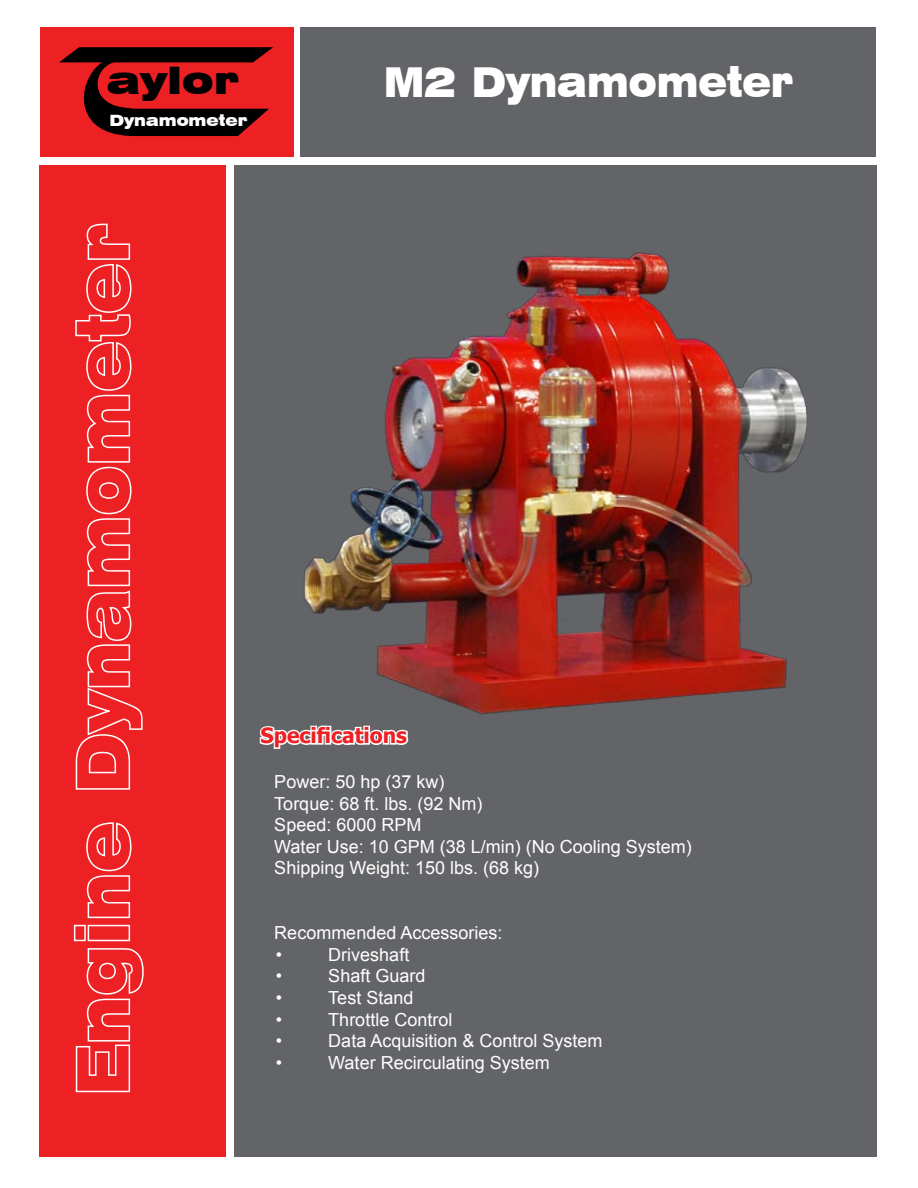
<style>
.page{position:relative;width:918px;height:1188px;background:#fff}
.page>*{position:absolute;margin:0;border:0;box-sizing:border-box;transform-origin:0 0}
.t1{font:900 expanded 41.25px "Swiss 721 BT";color:#fff;scale:.8 1}
.t2{font:900 expanded 37.2px "Swiss 721 BT";color:#000}
.t3{font:700 21px "Tahoma";color:#ed2024}
.t4{font:18px/21.6px "Arial";color:#fff}
.t5{font:900 expanded 15.6px "Swiss 721 BT";color:#fff;scale:.91 1}
</style>
<div class="page">
<div style="left:235px;top:165px;width:642px;height:991px;background:#636467"></div>
<div style="left:40px;top:27px;width:253px;height:130px;background:#ed2024"></div>
<div style="left:300px;top:27px;width:576px;height:130px;background:#636467"></div>
<svg style="left:59px;top:47px;width:214px;height:89px"></svg>
<div style="left:40px;top:165px;width:186px;height:992px;background:#ed2024"></div>
<svg style="left:259px;top:726px;width:32px;height:23px"></svg>
<svg style="left:73px;top:822px;width:71px;height:271px"></svg>
<svg style="left:75px;top:223px;width:68px;height:567px"></svg>
<img style="left:291px;top:252px;width:516px;height:493px">
<h2 class="t2" style="left:107px;top:59px;width:133px">aylor</h2>
<p class="t5" style="left:109px;top:111px;width:153px">Dynamometer</p>
<h1 class="t1" style="left:384px;top:58px;width:514px">M2 Dynamometer</h1>
<p class="t3" style="left:261px;top:721px;width:148px">Specifications</p>
<p class="t4" style="left:274px;top:771px;width:419px">Power: 50 hp (37 kw)<br>Torque: 68 ft. lbs. (92 Nm)<br>Speed: 6000 RPM<br>Water Use: 10 GPM (38 L/min) (No Cooling System)<br>Shipping Weight: 150 lbs. (68 kg)</p>
<p class="t4" style="left:274px;top:922px;width:230px">Recommended Accessories: •</p>
<p class="t4" style="left:328px;top:944px;width:83px">Driveshaft</p>
<p class="t4" style="left:276px;top:965px;width:8px">•</p>
<p class="t4" style="left:328px;top:965px;width:99px">Shaft Guard</p>
<p class="t4" style="left:276px;top:987px;width:8px">•</p>
<p class="t4" style="left:328px;top:987px;width:87px">Test Stand</p>
<p class="t4" style="left:276px;top:1009px;width:8px">•</p>
<p class="t4" style="left:328px;top:1009px;width:126px">Throttle Control</p>
<p class="t4" style="left:276px;top:1030px;width:8px">•</p>
<p class="t4" style="left:328px;top:1030px;width:276px">Data Acquisition &amp; Control System</p>
<p class="t4" style="left:276px;top:1052px;width:8px">•</p>
<p class="t4" style="left:328px;top:1052px;width:223px">Water Recirculating System</p>
</div>
